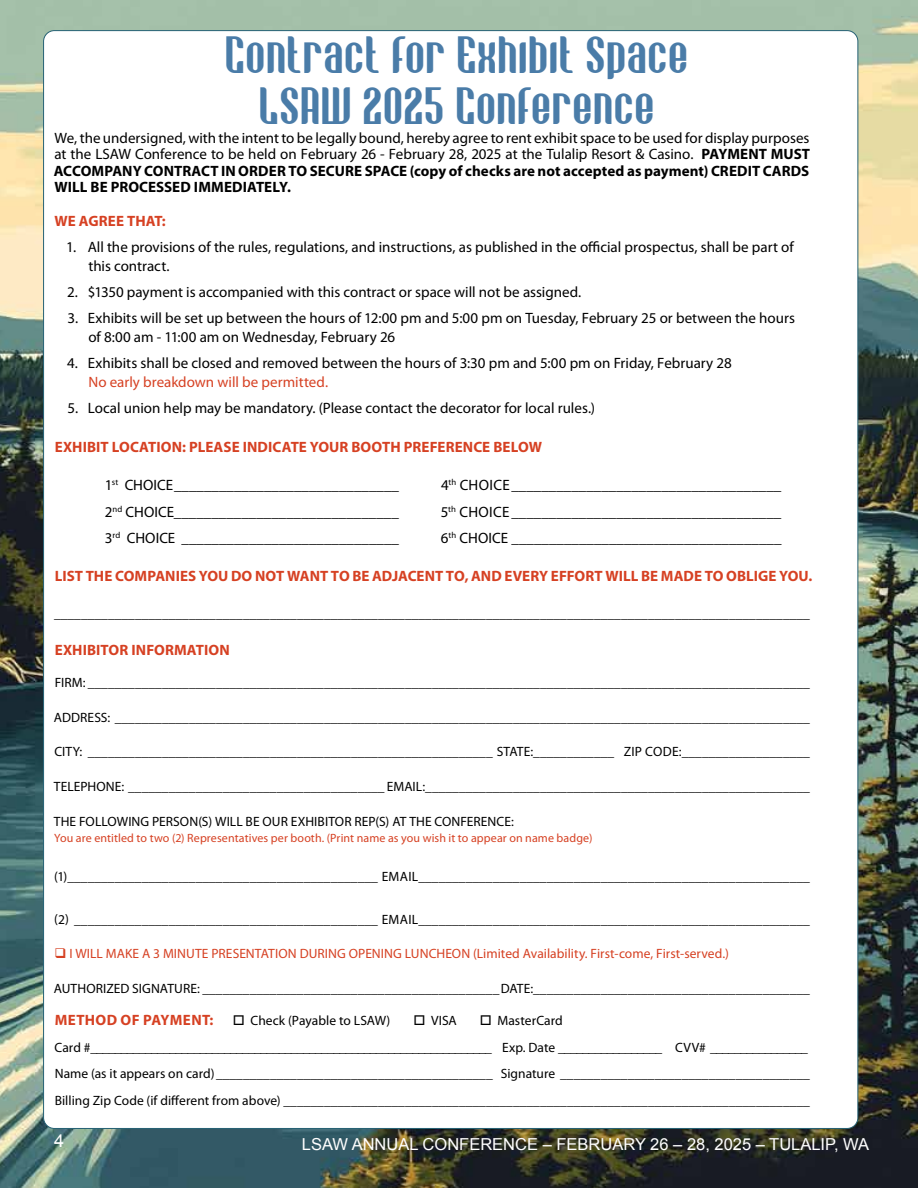
<style>
.page{position:relative;width:918px;height:1188px;background:#fff}
.page>*{position:absolute;margin:0;border:0;box-sizing:border-box;transform-origin:0 0}
.t1{font:43.5px/51px "V Evastagurly Display";letter-spacing:.04em;color:#4a7ca8;text-align:center}
.t2{font:18px "Arial";color:#fff}
.t3{font:16.5px "Arial";color:#fff}
.t4{font:15px/16.2px "Myriad Pro";color:#000}
.t5{font:700 15px "Myriad Pro";letter-spacing:.005em;color:#d64123}
.t6{font:15px "Myriad Pro";color:#d64123}
.t7{font:700 15px "Myriad Pro";letter-spacing:.03em;color:#d64123}
.t8{font:13.5px/26.7px "Myriad Pro";letter-spacing:.005em;color:#000}
.t9{font:13.5px "Myriad Pro";letter-spacing:.005em;color:#d64123}
.t10{font:12px "Myriad Pro";letter-spacing:.01em;color:#d64123}
.s1{font-weight:700}
</style>
<div class="page">
<img style="left:0;top:0;width:918px;height:1188px">
<div style="left:44px;top:31px;width:814px;height:1097px;background:#fff;border-radius:11px"></div>
<h1 class="t1" style="left:227px;top:33px;width:464px">Contract for Exhibit Space<br>LSAW 2025 Conference</h1>
<p class="t4" style="left:54px;top:130px;width:758px;text-align:justify">We, the undersigned, with the intent to be legally bound, hereby agree to rent exhibit space to be used for display purposes at the LSAW Conference to be held on February 26 - February 28, 2025 at the Tulalip Resort &amp; Casino. <span class="s1">PAYMENT MUST ACCOMPANY CONTRACT IN ORDER TO SECURE SPACE (copy of checks are not accepted as payment) CREDIT CARDS WILL BE PROCESSED IMMEDIATELY.</span></p>
<p class="t5" style="left:55px;top:212px;width:113px">WE AGREE THAT:</p>
<p class="t4" style="left:88px;top:237px;width:707px;line-height:19.2px;text-indent:-22px">1. All the provisions of the rules, regulations, and instructions, as published in the official prospectus, shall be part of this contract.</p>
<p class="t4" style="left:67px;top:284px;width:516px">2. $1350 payment is accompanied with this contract or space will not be assigned.</p>
<p class="t4" style="left:88px;top:309px;width:708px;line-height:19.2px;text-indent:-21px">3. Exhibits will be set up between the hours of 12:00 pm and 5:00 pm on Tuesday, February 25 or between the hours of 8:00 am - 11:00 am on Wednesday, February 26</p>
<p class="t4" style="left:67px;top:355px;width:666px">4. Exhibits shall be closed and removed between the hours of 3:30 pm and 5:00 pm on Friday, February 28</p>
<p class="t6" style="left:88px;top:374px;width:241px">No early breakdown will be permitted.</p>
<p class="t4" style="left:68px;top:400px;width:529px">5. Local union help may be mandatory. (Please contact the decorator for local rules.)</p>
<p class="t5" style="left:55px;top:438px;width:489px">EXHIBIT LOCATION: PLEASE INDICATE YOUR BOOTH PREFERENCE BELOW</p>
<p class="t4" style="left:105px;top:477px;width:296px">1<sup>st</sup> CHOICE______________________________</p>
<p class="t4" style="left:441px;top:477px;width:342px">4<sup>th</sup> CHOICE____________________________________</p>
<p class="t4" style="left:105px;top:504px;width:295px">2<sup>nd</sup> CHOICE______________________________</p>
<p class="t4" style="left:441px;top:504px;width:342px">5<sup>th</sup> CHOICE ____________________________________</p>
<p class="t4" style="left:105px;top:530px;width:296px">3<sup>rd</sup> CHOICE _____________________________</p>
<p class="t4" style="left:441px;top:530px;width:342px">6<sup>th</sup> CHOICE ____________________________________</p>
<p class="t5" style="left:55px;top:568px;width:759px">LIST THE COMPANIES YOU DO NOT WANT TO BE ADJACENT TO, AND EVERY EFFORT WILL BE MADE TO OBLIGE YOU.</p>
<p class="t8" style="left:54px;top:600px;width:757px">________________________________________________________________________________________________________________</p>
<p class="t5" style="left:55px;top:641px;width:176px">EXHIBITOR INFORMATION</p>
<p class="t8" style="left:55px;top:669px;width:757px">FIRM: ___________________________________________________________________________________________________________</p>
<p class="t8" style="left:54px;top:704px;width:758px">ADDRESS: _______________________________________________________________________________________________________</p>
<p class="t8" style="left:54px;top:739px;width:757px">CITY: ____________________________________________________________ STATE:____________ ZIP CODE:___________________</p>
<p class="t8" style="left:54px;top:774px;width:758px">TELEPHONE: ______________________________________ EMAIL:_________________________________________________________</p>
<p class="t8" style="left:54px;top:809px;width:461px">THE FOLLOWING PERSON(S) WILL BE OUR EXHIBITOR REP(S) AT THE CONFERENCE:</p>
<p class="t10" style="left:54px;top:831px;width:540px">You are entitled to two (2) Representatives per booth. (Print name as you wish it to appear on name badge)</p>
<p class="t8" style="left:54px;top:863px;width:757px">(1)______________________________________________ EMAIL__________________________________________________________</p>
<p class="t8" style="left:54px;top:906px;width:757px">(2) _____________________________________________ EMAIL__________________________________________________________</p>
<p class="t9" style="left:54px;top:946px;width:676px">❑ I WILL MAKE A 3 MINUTE PRESENTATION DURING OPENING LUNCHEON (Limited Availability. First-come, First-served.)</p>
<p class="t8" style="left:54px;top:976px;width:758px">AUTHORIZED SIGNATURE: ____________________________________________DATE:_________________________________________</p>
<p class="t7" style="left:55px;top:1011px;width:160px">METHOD OF PAYMENT:</p>
<p class="t8" style="left:233px;top:1007px;width:159px">□ Check (Payable to LSAW)</p>
<p class="t8" style="left:413px;top:1007px;width:45px">□ VISA</p>
<p class="t8" style="left:54px;top:1007px;width:757px;text-indent:425px">□ MasterCard<br>Card #__________________________________________________________________ Exp. Date _________________ CVV# ________________ Name (as it appears on card)_________________________________________ Signature _____________________________________ Billing Zip Code (if different from above) ______________________________________________________________________________</p>
<h2 class="t2" style="left:54px;top:1129px;width:12px">4</h2>
<p class="t3" style="left:302px;top:1133px;width:569px">LSAW ANNUAL CONFERENCE – FEBRUARY 26 – 28, 2025 – TULALIP, WA</p>
</div>
